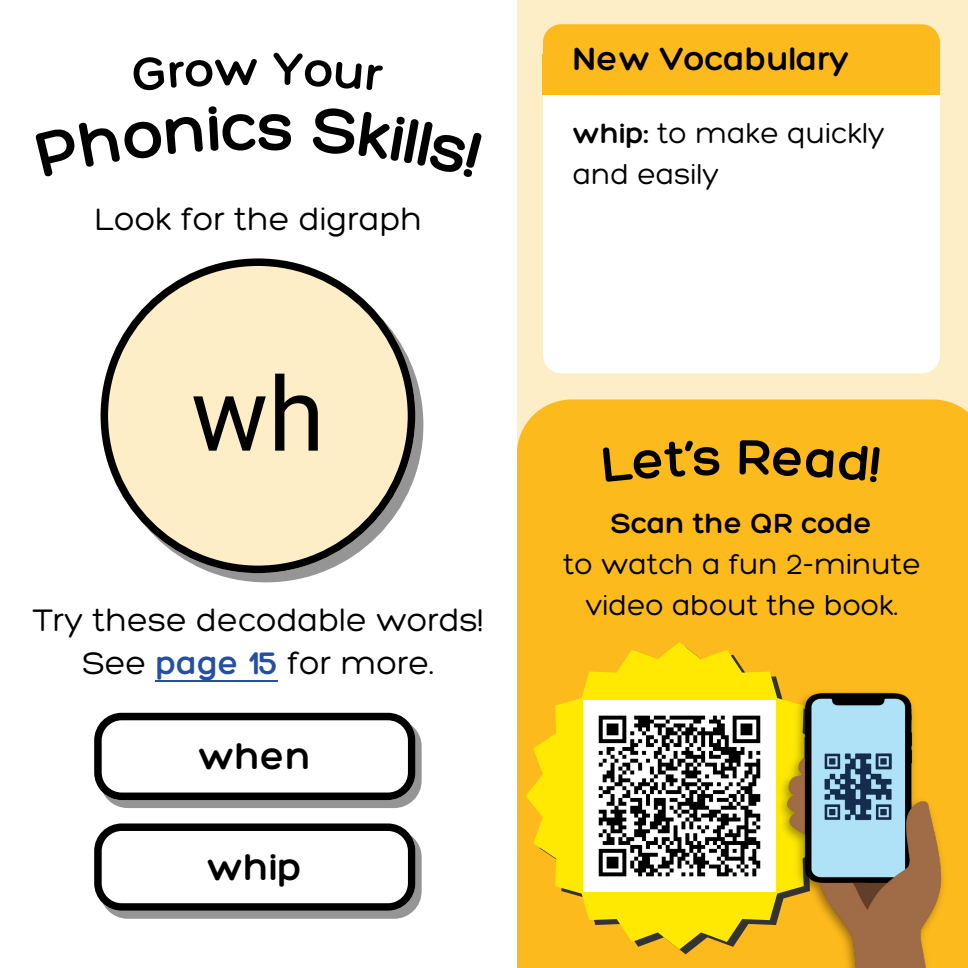
<style>
.page{position:relative;width:968px;height:968px;background:#fff}
.page>*{position:absolute;margin:0;border:0;box-sizing:border-box;transform-origin:0 0}
.t1{font:102.5px "Roboto";color:#000}
.t2{font:300 40px "Hero";color:#000}
.t3{font:300 35px "Hero";color:#000}
.t4{font:300 33.75px/43.2px "Hero";color:#000;text-align:center}
.t5{font:300 30px/41.2px "Hero";color:#000}
.s1{color:#264fa2}
.s2{font-style:inherit}
</style>
<div class="page">
<div style="left:517px;top:0;width:451px;height:968px;background:#fdeec7"></div>
<div style="left:517px;top:399px;width:451px;height:569px;background:#fdba1c"></div>
<div style="left:543px;top:95px;width:396px;height:278px;background:#fff"></div>
<div style="left:543px;top:24px;width:396px;height:31px;background:#fdba1c"></div>
<div style="left:100px;top:719px;width:321px;height:89px;background:#959595;border-radius:27px"></div>
<div style="left:100px;top:829px;width:321px;height:89px;background:#959595;border-radius:27px"></div>
<div style="left:543px;top:55px;width:397px;height:40px;background:#fdba1c"></div>
<svg style="left:101px;top:258px;width:314px;height:315px"></svg>
<svg style="left:94px;top:712px;width:321px;height:88px;background:#cbcbcb"></svg>
<svg style="left:94px;top:823px;width:321px;height:87px;background:#cdcdcd"></svg>
<svg style="left:526px;top:642px;width:307px;height:307px;background:#f8cf10"></svg>
<hr style="left:156px;top:680px;width:122px;height:2px;background:#264fa2">
<img style="left:583px;top:700px;width:190px;height:191px">
<img style="left:773px;top:672px;width:177px;height:296px">
<div style="left:602px;top:440px;width:117px;height:42px;background:#fdba1c"></div>
<div style="left:739px;top:440px;width:141px;height:42px;background:#fdba1c"></div>
<p class="t4" style="left:95px;top:197px;width:329px">Look for the digraph</p>
<p class="t1" style="left:191px;top:355px;width:135px">wh</p>
<p class="t4" style="left:33px;top:597px;width:452px">Try these decodable words!<br>See <span class="s1">page 15</span> for more.</p>
<p class="t2" style="left:198px;top:731px;width:114px">when</p>
<p class="t2" style="left:207px;top:842px;width:97px">whip</p>
<h2 class="t3" style="left:573px;top:37px;width:278px">New Vocabulary</h2>
<p class="t5" style="left:573px;top:111px;width:314px"><span class="s2">whip:</span> to make quickly and easily</p>
<p class="t5" style="left:563px;top:501px;width:359px;text-align:center"><span class="s2">Scan the QR code<br></span>to watch a fun 2-minute video about the book.</p>
</div>
